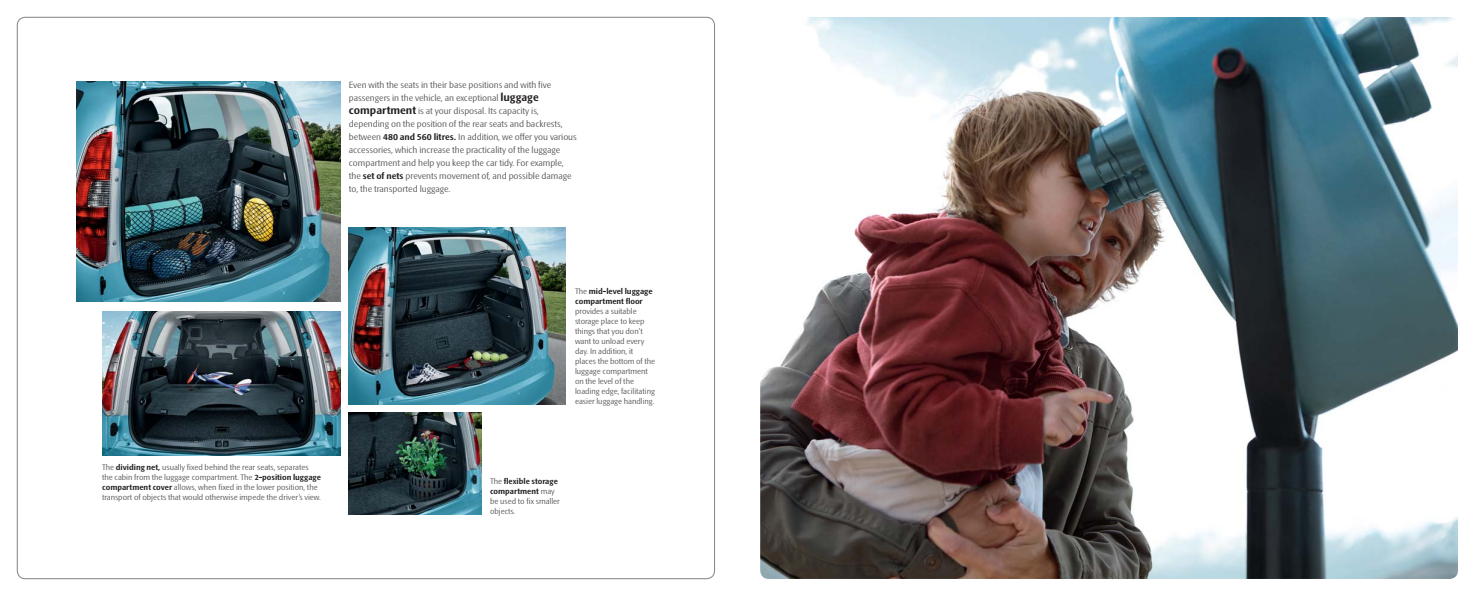
<style>
.page{position:relative;width:1475px;height:596px;background:#fff}
.page>*{position:absolute;margin:0;border:0;box-sizing:border-box;transform-origin:0 0}
.t1{font:9px/13px "Skoda Sans Pro";color:#58595b}
.t2{font:8px/10px "Skoda Sans Pro";color:#58595b}
.t3{font:700 8px/10px "Skoda Sans Pro";color:#231f20}
.s1{font-weight:700;font-size:11px;color:#231f20}
.s2{font-weight:700;color:#231f20}
.s3{font-weight:400;color:#58595b}
</style>
<div class="page">
<img style="left:760px;top:17px;width:697px;height:561px;border-radius:9px">
<img style="left:77px;top:81px;width:263px;height:220px">
<img style="left:102px;top:311px;width:238px;height:144px">
<img style="left:349px;top:412px;width:132px;height:102px">
<img style="left:349px;top:227px;width:216px;height:177px">
<p class="t1" style="left:349px;top:79px;width:229px">Even with the seats in their base positions and with five passengers in the vehicle, an exceptional <span class="s1">luggage compartment</span> is at your disposal. Its capacity is, depending on the position of the rear seats and backrests, between <span class="s2">480 and 560 litres.</span> In addition, we offer you various accessories, which increase the practicality of the luggage compartment and help you keep the car tidy. For example, the <span class="s2">set of nets</span> prevents movement of, and possible damage to, the transported luggage.</p>
<p class="t2" style="left:102px;top:463px;width:220px">The <span class="s2">dividing net,</span> usually fixed behind the rear seats, separates the cabin from the luggage compartment. The <span class="s2">2-position luggage compartment cover</span> allows, when fixed in the lower position, the transport of objects that would otherwise impede the driver’s view.</p>
<p class="t3" style="left:575px;top:287px;width:79px"><span class="s3">The</span> mid-level luggage compartment floor</p>
<p class="t2" style="left:575px;top:307px;width:82px">provides a suitable storage place to keep things that you don’t want to unload every day. In addition, it places the bottom of the luggage compartment on the level of the loading edge, facilitating easier luggage handling.</p>
<p class="t2" style="left:490px;top:477px;width:71px">The <span class="s2">flexible storage compartment</span> may be used to fix smaller objects.</p>
</div>
